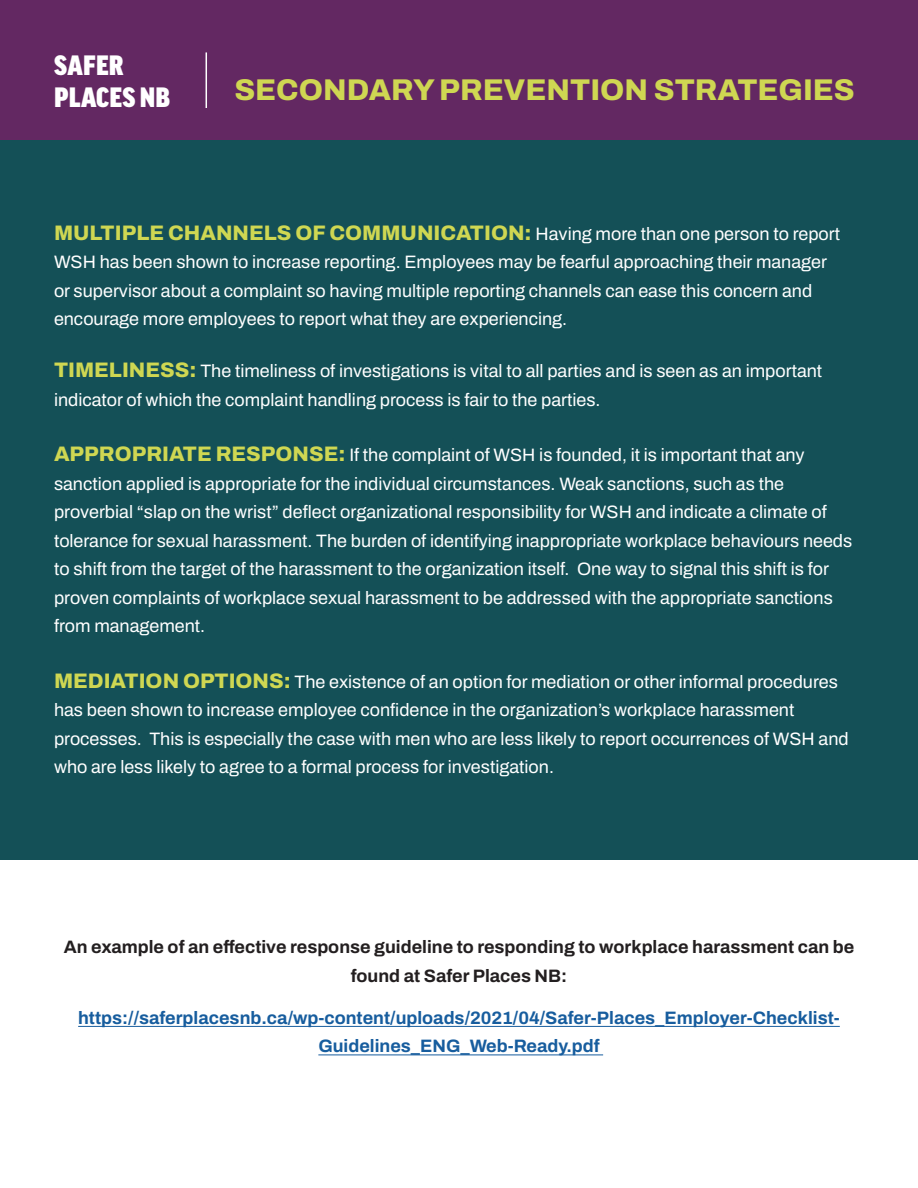
<style>
.page{position:relative;width:918px;height:1188px;background:#fff}
.page>*{position:absolute;margin:0;border:0;box-sizing:border-box;transform-origin:0 0}
.t1{font:800 30px "Archivo";color:#cfd752}
.t2{font:27px/32.4px "Good Pro Narr Ultra";letter-spacing:.01em;color:#fff}
.t3{font:800 21px "Archivo";color:#cfd752}
.t4{font:18px/28.5px "Archivo";color:#fff}
.t5{font:700 18px/28.5px "Archivo";color:#175d9e;text-align:center}
.t6{font:700 18px/28.5px "Archivo";color:#231f20;text-align:center}
.s1{font-weight:400;font-size:18px;color:#fff}
.s2{font-weight:800;font-size:21px;color:#cfd752}
</style>
<div class="page">
<div style="left:0;top:140px;width:918px;height:720px;background:#145057"></div>
<div style="left:0;top:0;width:918px;height:140px;background:#632862"></div>
<hr style="left:206px;top:52px;width:1px;height:56px;background:#fff">
<hr style="left:78px;top:1026px;width:762px;height:1px;background:#175d9e">
<hr style="left:318px;top:1055px;width:285px;height:1px;background:#175d9e">
<p class="t2" style="left:54px;top:49px;width:118px">SAFER<br>PLACES NB</p>
<p class="t1" style="left:234px;top:67px;width:622px">SECONDARY PREVENTION STRATEGIES</p>
<p class="t3" style="left:54px;top:217px;width:788px">MULTIPLE CHANNELS OF COMMUNICATION: <span class="s1">Having more than one person to report</span></p>
<p class="t4" style="left:54px;top:248px;width:775px">WSH has been shown to increase reporting. Employees may be fearful approaching their manager or supervisor about a complaint so having multiple reporting channels can ease this concern and encourage more employees to report what they are experiencing.</p>
<p class="t4" style="left:54px;top:357px;width:770px"><span class="s2">TIMELINESS:</span> The timeliness of investigations is vital to all parties and is seen as an important indicator of which the complaint handling process is fair to the parties.</p>
<p class="t4" style="left:54px;top:441px;width:800px"><span class="s2">APPROPRIATE RESPONSE:</span> If the complaint of WSH is founded, it is important that any sanction applied is appropriate for the individual circumstances. Weak sanctions, such as the proverbial “slap on the wrist” deflect organizational responsibility for WSH and indicate a climate of tolerance for sexual harassment. The burden of identifying inappropriate workplace behaviours needs to shift from the target of the harassment to the organization itself. One way to signal this shift is for proven complaints of workplace sexual harassment to be addressed with the appropriate sanctions from management.</p>
<p class="t4" style="left:54px;top:667px;width:796px"><span class="s2">MEDIATION OPTIONS:</span> The existence of an option for mediation or other informal procedures has been shown to increase employee confidence in the organization’s workplace harassment processes. This is especially the case with men who are less likely to report occurrences of WSH and who are less likely to agree to a formal process for investigation.</p>
<p class="t6" style="left:64px;top:933px;width:792px">An example of an effective response guideline to responding to workplace harassment can be found at Safer Places NB:</p>
<p class="t5" style="left:78px;top:1003px;width:763px">https://saferplacesnb.ca/wp-content/uploads/2021/04/Safer-Places_Employer-Checklist-<br>Guidelines_ENG_Web-Ready.pdf</p>
</div>
